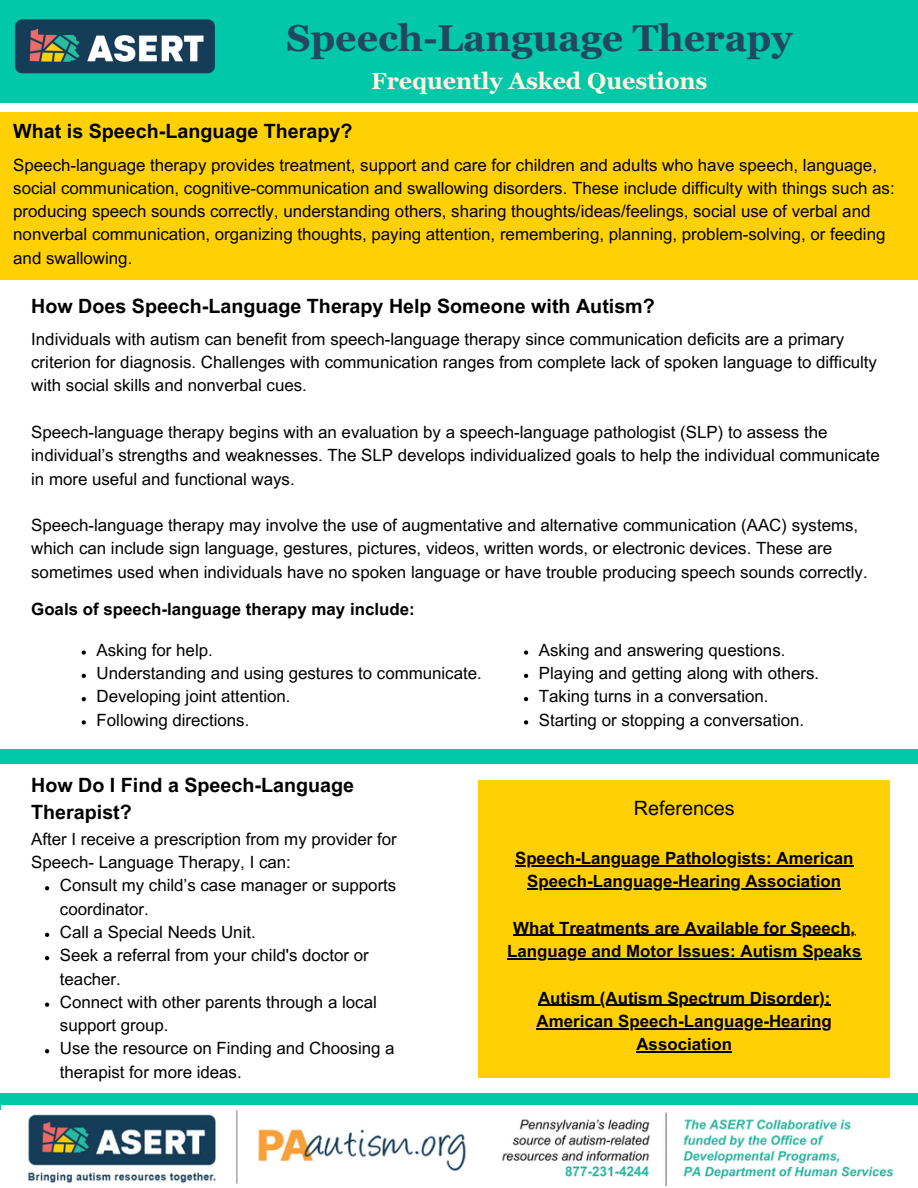
<style>
.page{position:relative;width:918px;height:1188px;background:#fff}
.page>*{position:absolute;margin:0;border:0;box-sizing:border-box;transform-origin:0 0}
.t1{font:700 37.35px "Georgia Pro";color:#234760}
.t2{font:700 23.25px "Georgia Pro";color:#fdf6e0}
.t3{font:700 19.65px/27.5px "Arial MT Pro";color:#000}
.t4{font:19.65px "Arial MT Pro";color:#000}
.t5{font:16.95px/23.2px "Arial MT Pro";color:#000}
.t6{font:700 16.95px "Arial MT Pro";color:#000}
.t7{font:16.8px/23.2px "Arial MT Pro";color:#000}
.t8{font:700 16.8px/23.2px "Arial MT Pro";color:#000;text-align:center}
</style>
<div class="page">
<div style="left:0;top:0;width:918px;height:103px;background:#00c8a8"></div>
<div style="left:0;top:112px;width:918px;height:168px;background:#ffd104"></div>
<div style="left:478px;top:780px;width:412px;height:297px;background:#ffd104"></div>
<div style="left:0;top:1093px;width:918px;height:17px;background:#00c8a8"></div>
<img style="left:14px;top:19px;width:201px;height:55px">
<hr style="left:515px;top:865px;width:338px;height:1px;background:#000">
<hr style="left:527px;top:888px;width:314px;height:1px;background:#000">
<hr style="left:513px;top:935px;width:342px;height:1px;background:#000">
<hr style="left:507px;top:958px;width:354px;height:1px;background:#000">
<hr style="left:538px;top:1005px;width:292px;height:1px;background:#000">
<hr style="left:537px;top:1028px;width:295px;height:1px;background:#000">
<hr style="left:636px;top:1051px;width:96px;height:1px;background:#000">
<svg style="left:82px;top:650px;width:4px;height:5px"></svg>
<svg style="left:82px;top:674px;width:4px;height:4px"></svg>
<svg style="left:82px;top:697px;width:4px;height:4px"></svg>
<svg style="left:82px;top:720px;width:4px;height:5px"></svg>
<svg style="left:524px;top:650px;width:4px;height:5px"></svg>
<svg style="left:524px;top:674px;width:4px;height:4px"></svg>
<svg style="left:524px;top:697px;width:4px;height:4px"></svg>
<svg style="left:524px;top:720px;width:4px;height:5px"></svg>
<div style="left:0;top:749px;width:918px;height:15px;background:#00c8a8"></div>
<img style="left:2px;top:1106px;width:916px;height:80px">
<svg style="left:45px;top:886px;width:4px;height:4px"></svg>
<svg style="left:45px;top:933px;width:4px;height:4px"></svg>
<svg style="left:45px;top:956px;width:4px;height:4px"></svg>
<svg style="left:45px;top:1003px;width:4px;height:4px"></svg>
<svg style="left:45px;top:1049px;width:4px;height:4px"></svg>
<h1 class="t1" style="left:286px;top:17px;width:508px">Speech-Language Therapy</h1>
<h1 class="t2" style="left:371px;top:67px;width:338px">Frequently Asked Questions</h1>
<h2 class="t3" style="left:13px;top:120px;width:341px">What is Speech-Language Therapy?</h2>
<p class="t5" style="left:13px;top:155px;width:883px">Speech-language therapy provides treatment, support and care for children and adults who have speech, language, social communication, cognitive-communication and swallowing disorders. These include difficulty with things such as: producing speech sounds correctly, understanding others, sharing thoughts/ideas/feelings, social use of verbal and nonverbal communication, organizing thoughts, paying attention, remembering, planning, problem-solving, or feeding and swallowing.</p>
<h2 class="t3" style="left:31px;top:294px;width:625px">How Does Speech-Language Therapy Help Someone with Autism?</h2>
<p class="t5" style="left:31px;top:329px;width:847px">Individuals with autism can benefit from speech-language therapy since communication deficits are a primary criterion for diagnosis. Challenges with communication ranges from complete lack of spoken language to difficulty with social skills and nonverbal cues.</p>
<p class="t5" style="left:31px;top:423px;width:850px">Speech-language therapy begins with an evaluation by a speech-language pathologist (SLP) to assess the individual’s strengths and weaknesses. The SLP develops individualized goals to help the individual communicate in more useful and functional ways.</p>
<p class="t5" style="left:31px;top:516px;width:838px">Speech-language therapy may involve the use of augmentative and alternative communication (AAC) systems, which can include sign language, gestures, pictures, videos, written words, or electronic devices. These are sometimes used when individuals have no spoken language or have trouble producing speech sounds correctly.</p>
<h4 class="t6" style="left:31px;top:602px;width:385px">Goals of speech-language therapy may include:</h4>
<p class="t7" style="left:97px;top:640px;width:118px">Asking for help.</p>
<p class="t7" style="left:97px;top:664px;width:387px">Understanding and using gestures to communicate.</p>
<p class="t7" style="left:97px;top:687px;width:196px">Developing joint attention.</p>
<p class="t7" style="left:97px;top:710px;width:154px">Following directions.</p>
<h4 class="t3" style="left:31px;top:774px;width:324px">How Do I Find a Speech-Language<br>Therapist?</h4>
<h4 class="t7" style="left:31px;top:829px;width:367px">After I receive a prescription from my provider for<br>Speech- Language Therapy, I can:</h4>
<h4 class="t7" style="left:60px;top:876px;width:338px">Consult my child’s case manager or supports coordinator.</h4>
<p class="t7" style="left:60px;top:923px;width:336px">Call a Special Needs Unit.<br>Seek a referral from your child's doctor or teacher.<br>Connect with other parents through a local support group.<br>Use the resource on Finding and Choosing a therapist for more ideas.</p>
<p class="t7" style="left:539px;top:640px;width:248px">Asking and answering questions.</p>
<p class="t7" style="left:539px;top:664px;width:282px">Playing and getting along with others.</p>
<p class="t7" style="left:539px;top:687px;width:231px">Taking turns in a conversation.</p>
<p class="t7" style="left:539px;top:710px;width:267px">Starting or stopping a conversation.</p>
<p class="t4" style="left:634px;top:801px;width:102px">References</p>
<p class="t8" style="left:515px;top:849px;width:340px">Speech-Language Pathologists: American</p>
<p class="t8" style="left:527px;top:872px;width:315px">Speech-Language-Hearing Association</p>
<p class="t8" style="left:513px;top:918px;width:344px">What Treatments are Available for Speech,</p>
<p class="t8" style="left:507px;top:942px;width:356px">Language and Motor Issues: Autism Speaks</p>
<p class="t8" style="left:538px;top:988px;width:294px">Autism (Autism Spectrum Disorder):</p>
<p class="t8" style="left:537px;top:1012px;width:297px">American Speech-Language-Hearing<br>Association</p>
</div>
